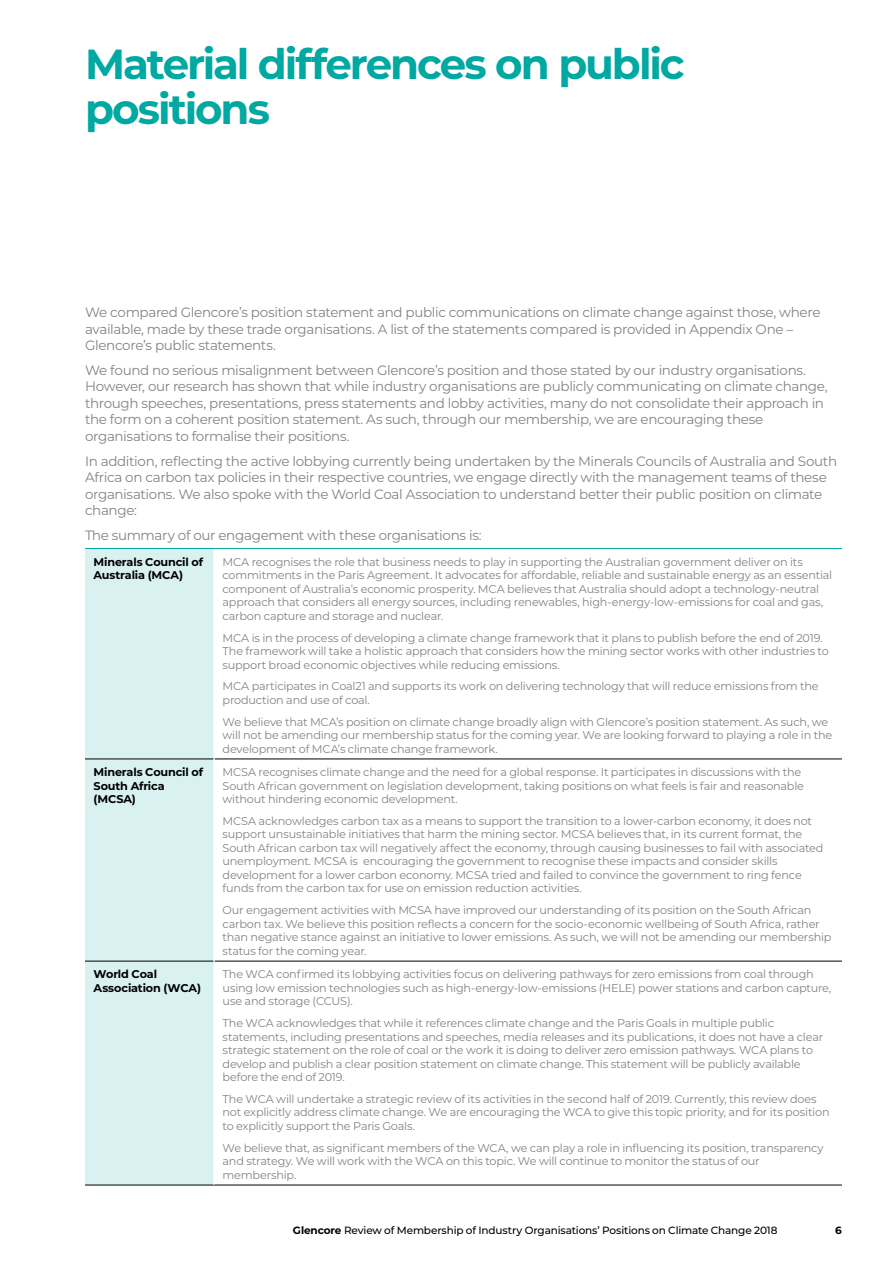
<style>
.page{position:relative;width:893px;height:1263px;background:#fff}
.page>*{position:absolute;margin:0;border:0;box-sizing:border-box;transform-origin:0 0}
.t1{font:700 42px/45px "Montserrat";letter-spacing:-.05em;color:#00a8a2}
.t2{font:13.5px/16.5px "Montserrat";letter-spacing:-.025em;color:#828386}
.t3{font:11.25px/13.5px "Montserrat";letter-spacing:-.02em;color:#828386}
.t4{font:700 11.25px/13.5px "Montserrat";letter-spacing:-.015em;color:#000}
.t5{font:500 10.5px "Montserrat";letter-spacing:-.015em;color:#000}
.t6{font:700 10.5px "Montserrat";color:#000}
.s1{font-weight:700}
</style>
<div class="page">
<div style="left:85px;top:549px;width:129px;height:636px;background:#d9f2f1"></div>
<hr style="left:85px;top:759px;width:129px;height:1px;background:#000">
<hr style="left:214px;top:759px;width:628px;height:1px;background:#000">
<hr style="left:85px;top:961px;width:129px;height:1px;background:#000">
<hr style="left:214px;top:961px;width:628px;height:1px;background:#000">
<hr style="left:85px;top:1185px;width:129px;height:1px;background:#000">
<hr style="left:214px;top:1185px;width:628px;height:1px;background:#000">
<hr style="left:85px;top:548px;width:129px;height:1px;background:#00a8a2">
<hr style="left:214px;top:548px;width:628px;height:1px;background:#00a8a2">
<hr style="left:214px;top:759px;width:1px;height:202px;background:#fff">
<hr style="left:214px;top:961px;width:1px;height:224px;background:#fff">
<h1 class="t1" style="left:85px;top:39px;width:601px">Material differences on public positions</h1>
<p class="t2" style="left:85px;top:304px;width:737px">We compared Glencore’s position statement and public communications on climate change against those, where available, made by these trade organisations. A list of the statements compared is provided in Appendix One –<br>Glencore’s public statements.</p>
<p class="t2" style="left:85px;top:361px;width:744px">We found no serious misalignment between Glencore’s position and those stated by our industry organisations.<br>However, our research has shown that while industry organisations are publicly communicating on climate change, through speeches, presentations, press statements and lobby activities, many do not consolidate their approach in the form on a coherent position statement. As such, through our membership, we are encouraging these organisations to formalise their positions.</p>
<p class="t2" style="left:85px;top:452px;width:754px">In addition, reflecting the active lobbying currently being undertaken by the Minerals Councils of Australia and South Africa on carbon tax policies in their respective countries, we engage directly with the management teams of these organisations. We also spoke with the World Coal Association to understand better their public position on climate change:</p>
<p class="t2" style="left:85px;top:526px;width:398px">The summary of our engagement with these organisations is:</p>
<p class="t4" style="left:94px;top:554px;width:111px">Minerals Council of<br>Australia (MCA)</p>
<p class="t3" style="left:223px;top:555px;width:611px">MCA recognises the role that business needs to play in supporting the Australian government deliver on its commitments in the Paris Agreement. It advocates for affordable, reliable and sustainable energy as an essential component of Australia’s economic prosperity. MCA believes that Australia should adopt a technology-neutral approach that considers all energy sources, including renewables, high-energy-low-emissions for coal and gas, carbon capture and storage and nuclear.</p>
<p class="t3" style="left:223px;top:630px;width:608px">MCA is in the process of developing a climate change framework that it plans to publish before the end of 2019.<br>The framework will take a holistic approach that considers how the mining sector works with other industries to support broad economic objectives while reducing emissions.</p>
<p class="t3" style="left:223px;top:679px;width:597px">MCA participates in Coal21 and supports its work on delivering technology that will reduce emissions from the production and use of coal.</p>
<p class="t3" style="left:223px;top:714px;width:611px">We believe that MCA’s position on climate change broadly align with Glencore’s position statement. As such, we will not be amending our membership status for the coming year. We are looking forward to playing a role in the development of MCA’s climate change framework.</p>
<p class="t4" style="left:94px;top:765px;width:111px">Minerals Council of<br>South Africa (MCSA)</p>
<p class="t3" style="left:223px;top:765px;width:583px">MCSA recognises climate change and the need for a global response. It participates in discussions with the<br>South African government on legislation development, taking positions on what feels is fair and reasonable without hindering economic development.</p>
<p class="t3" style="left:223px;top:814px;width:602px">MCSA acknowledges carbon tax as a means to support the transition to a lower-carbon economy, it does not support unsustainable initiatives that harm the mining sector. MCSA believes that, in its current format, the South African carbon tax will negatively affect the economy, through causing businesses to fail with associated unemployment. MCSA is encouraging the government to recognise these impacts and consider skills development for a lower carbon economy. MCSA tried and failed to convince the government to ring fence funds from the carbon tax for use on emission reduction activities.</p>
<p class="t3" style="left:223px;top:903px;width:610px">Our engagement activities with MCSA have improved our understanding of its position on the South African carbon tax. We believe this position reflects a concern for the socio-economic wellbeing of South Africa, rather than negative stance against an initiative to lower emissions. As such, we will not be amending our membership status for the coming year.</p>
<p class="t4" style="left:94px;top:967px;width:109px">World Coal<br>Association (WCA)</p>
<p class="t3" style="left:223px;top:967px;width:610px">The WCA confirmed its lobbying activities focus on delivering pathways for zero emissions from coal through using low emission technologies such as high-energy-low-emissions (HELE) power stations and carbon capture, use and storage (CCUS).</p>
<p class="t3" style="left:223px;top:1016px;width:602px">The WCA acknowledges that while it references climate change and the Paris Goals in multiple public statements, including presentations and speeches, media releases and its publications, it does not have a clear strategic statement on the role of coal or the work it is doing to deliver zero emission pathways. WCA plans to develop and publish a clear position statement on climate change. This statement will be publicly available before the end of 2019.</p>
<p class="t3" style="left:223px;top:1092px;width:609px">The WCA will undertake a strategic review of its activities in the second half of 2019. Currently, this review does not explicitly address climate change. We are encouraging the WCA to give this topic priority, and for its position to explicitly support the Paris Goals.</p>
<p class="t3" style="left:223px;top:1140px;width:603px">We believe that, as significant members of the WCA, we can play a role in influencing its position, transparency and strategy. We will work with the WCA on this topic. We will continue to monitor the status of our membership.</p>
<p class="t5" style="left:293px;top:1223px;width:486px"><span class="s1">Glencore</span> Review of Membership of Industry Organisations’ Positions on Climate Change 2018</p>
<p class="t6" style="left:835px;top:1222px;width:8px">6</p>
</div>
